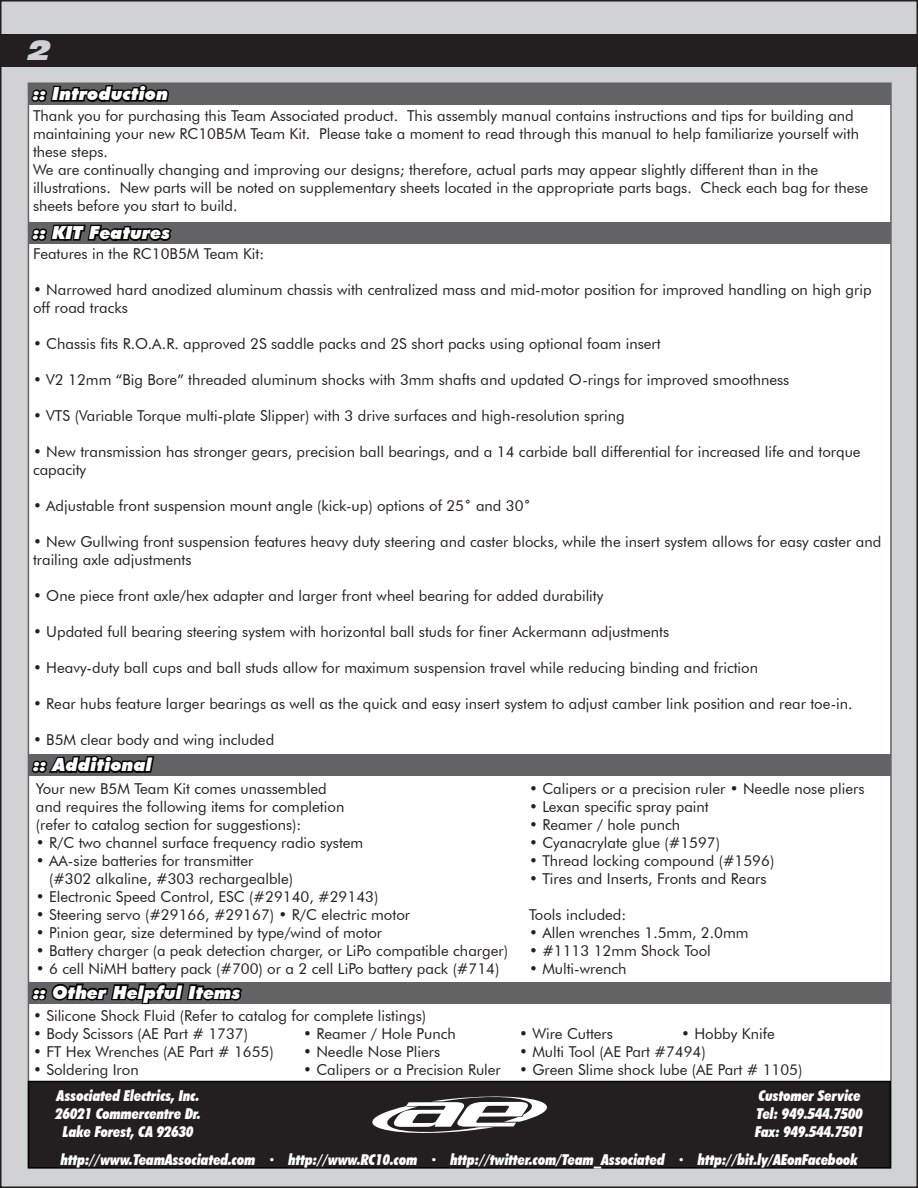
<style>
.page{position:relative;width:918px;height:1188px;background:#fff}
.page>*{position:absolute;margin:0;border:0;box-sizing:border-box;transform-origin:0 0}
.t1{font:italic 27px "Antique Olive Nord";color:#d0d1d3}
.t2{font:italic 900 18px "Futura BT";color:#fff}
.t3{font:15px/18px "Futura BT";color:#231f20}
.t4{font:italic 900 condensed 15px/18px "Futura BT";color:#fff;text-align:center}
</style>
<div class="page">
<div style="left:1px;top:1px;width:916px;height:1186px;background:#d1d2d4"></div>
<div style="left:0;top:34px;width:918px;height:33px;background:#231f20"></div>
<div style="left:28px;top:82px;width:864px;height:1086px;background:#fff;border:2px solid #636366"></div>
<div style="left:28px;top:83px;width:863px;height:22px;background:#636366"></div>
<div style="left:28px;top:222px;width:863px;height:22px;background:#636366"></div>
<div style="left:29px;top:754px;width:862px;height:22px;background:#636366"></div>
<div style="left:28px;top:982px;width:863px;height:21px;background:#636366"></div>
<svg style="left:29px;top:82px;width:141px;height:29px"></svg>
<svg style="left:29px;top:224px;width:143px;height:26px"></svg>
<svg style="left:29px;top:734px;width:126px;height:39px"></svg>
<svg style="left:29px;top:960px;width:215px;height:62px"></svg>
<div style="left:28px;top:1082px;width:862px;height:86px;background:#231f20"></div>
<div style="left:28px;top:1081px;width:863px;height:87px;border:2px solid #040503"></div>
<svg style="left:372px;top:1096px;width:175px;height:37px"></svg>
<h1 class="t1" style="left:28px;top:33px;width:24px">2</h1>
<p class="t2" style="left:33px;top:83px;width:137px">:: Introduction</p>
<p class="t3" style="left:33px;top:106px;width:837px">Thank you for purchasing this Team Associated product. This assembly manual contains instructions and tips for building and maintaining your new RC10B5M Team Kit. Please take a moment to read through this manual to help familiarize yourself with these steps.<br>We are continually changing and improving our designs; therefore, actual parts may appear slightly different than in the illustrations. New parts will be noted on supplementary sheets located in the appropriate parts bags. Check each bag for these sheets before you start to build.</p>
<p class="t3" style="left:33px;top:245px;width:233px">Features in the RC10B5M Team Kit:</p>
<p class="t3" style="left:33px;top:281px;width:840px">• Narrowed hard anodized aluminum chassis with centralized mass and mid-motor position for improved handling on high grip off road tracks</p>
<p class="t3" style="left:33px;top:335px;width:629px">• Chassis fits R.O.A.R. approved 2S saddle packs and 2S short packs using optional foam insert</p>
<p class="t3" style="left:33px;top:371px;width:758px">• V2 12mm “Big Bore” threaded aluminum shocks with 3mm shafts and updated O-rings for improved smoothness</p>
<p class="t3" style="left:33px;top:407px;width:593px">• VTS (Variable Torque multi-plate Slipper) with 3 drive surfaces and high-resolution spring</p>
<p class="t3" style="left:33px;top:443px;width:829px">• New transmission has stronger gears, precision ball bearings, and a 14 carbide ball differential for increased life and torque capacity</p>
<p class="t3" style="left:33px;top:497px;width:500px">• Adjustable front suspension mount angle (kick-up) options of 25˚ and 30˚</p>
<p class="t3" style="left:33px;top:533px;width:850px">• New Gullwing front suspension features heavy duty steering and caster blocks, while the insert system allows for easy caster and trailing axle adjustments</p>
<p class="t3" style="left:33px;top:587px;width:572px">• One piece front axle/hex adapter and larger front wheel bearing for added durability</p>
<p class="t3" style="left:33px;top:623px;width:638px">• Updated full bearing steering system with horizontal ball studs for finer Ackermann adjustments</p>
<p class="t3" style="left:33px;top:659px;width:727px">• Heavy-duty ball cups and ball studs allow for maximum suspension travel while reducing binding and friction</p>
<p class="t3" style="left:33px;top:695px;width:821px">• Rear hubs feature larger bearings as well as the quick and easy insert system to adjust camber link position and rear toe-in.</p>
<p class="t3" style="left:33px;top:731px;width:243px">• B5M clear body and wing included</p>
<p class="t3" style="left:36px;top:780px;width:310px">Your new B5M Team Kit comes unassembled and requires the following items for completion (refer to catalog section for suggestions):</p>
<p class="t3" style="left:36px;top:834px;width:329px">• R/C two channel surface frequency radio system</p>
<p class="t3" style="left:49px;top:852px;width:246px;text-indent:-13px">• AA-size batteries for transmitter (#302 alkaline, #303 rechargealble)</p>
<p class="t3" style="left:36px;top:888px;width:344px">• Electronic Speed Control, ESC (#29140, #29143)</p>
<p class="t3" style="left:36px;top:906px;width:376px">• Steering servo (#29166, #29167) • R/C electric motor</p>
<p class="t3" style="left:36px;top:924px;width:348px">• Pinion gear, size determined by type/wind of motor</p>
<p class="t3" style="left:36px;top:942px;width:474px">• Battery charger (a peak detection charger, or LiPo compatible charger)</p>
<p class="t3" style="left:36px;top:960px;width:465px">• 6 cell NiMH battery pack (#700) or a 2 cell LiPo battery pack (#714)</p>
<p class="t2" style="left:33px;top:222px;width:139px">:: KIT Features</p>
<p class="t2" style="left:33px;top:754px;width:121px">:: Additional</p>
<p class="t3" style="left:529px;top:780px;width:337px">• Calipers or a precision ruler • Needle nose pliers</p>
<p class="t3" style="left:529px;top:798px;width:181px">• Lexan specific spray paint</p>
<p class="t3" style="left:529px;top:816px;width:153px">• Reamer / hole punch</p>
<p class="t3" style="left:529px;top:834px;width:193px">• Cyanacrylate glue (#1597)</p>
<p class="t3" style="left:529px;top:852px;width:247px">• Thread locking compound (#1596)</p>
<p class="t3" style="left:529px;top:870px;width:239px">• Tires and Inserts, Fronts and Rears</p>
<p class="t3" style="left:529px;top:906px;width:99px">Tools included:</p>
<p class="t3" style="left:529px;top:924px;width:221px">• Allen wrenches 1.5mm, 2.0mm</p>
<p class="t3" style="left:529px;top:942px;width:183px">• #1113 12mm Shock Tool</p>
<p class="t3" style="left:529px;top:960px;width:99px">• Multi-wrench</p>
<p class="t2" style="left:33px;top:981px;width:209px">:: Other Helpful Items</p>
<p class="t3" style="left:33px;top:1006px;width:395px">• Silicone Shock Fluid (Refer to catalog for complete listings)</p>
<p class="t3" style="left:33px;top:1024px;width:216px">• Body Scissors (AE Part # 1737)</p>
<p class="t3" style="left:303px;top:1024px;width:154px">• Reamer / Hole Punch</p>
<p class="t3" style="left:519px;top:1024px;width:95px">• Wire Cutters</p>
<p class="t3" style="left:681px;top:1024px;width:95px">• Hobby Knife</p>
<p class="t3" style="left:33px;top:1042px;width:242px">• FT Hex Wrenches (AE Part # 1655)</p>
<p class="t3" style="left:303px;top:1042px;width:139px">• Needle Nose Pliers</p>
<p class="t3" style="left:519px;top:1042px;width:188px">• Multi Tool (AE Part #7494)</p>
<p class="t3" style="left:33px;top:1060px;width:107px">• Soldering Iron</p>
<p class="t3" style="left:303px;top:1060px;width:501px">• Calipers or a Precision Ruler • Green Slime shock lube (AE Part # 1105)</p>
<p class="t4" style="left:56px;top:1087px;width:147px">Associated Electrics, Inc.<br>26021 Commercentre Dr.<br>Lake Forest, CA 92630</p>
<p class="t4" style="left:61px;top:1150px;width:799px">http://www.TeamAssociated.com · http://www.RC10.com · http://twitter.com/Team_Associated · http://bit.ly/AEonFacebook</p>
<p class="t4" style="left:755px;top:1087px;width:111px;text-align:left">Customer Service<br>Tel: 949.544.7500<br>Fax: 949.544.7501</p>
</div>
